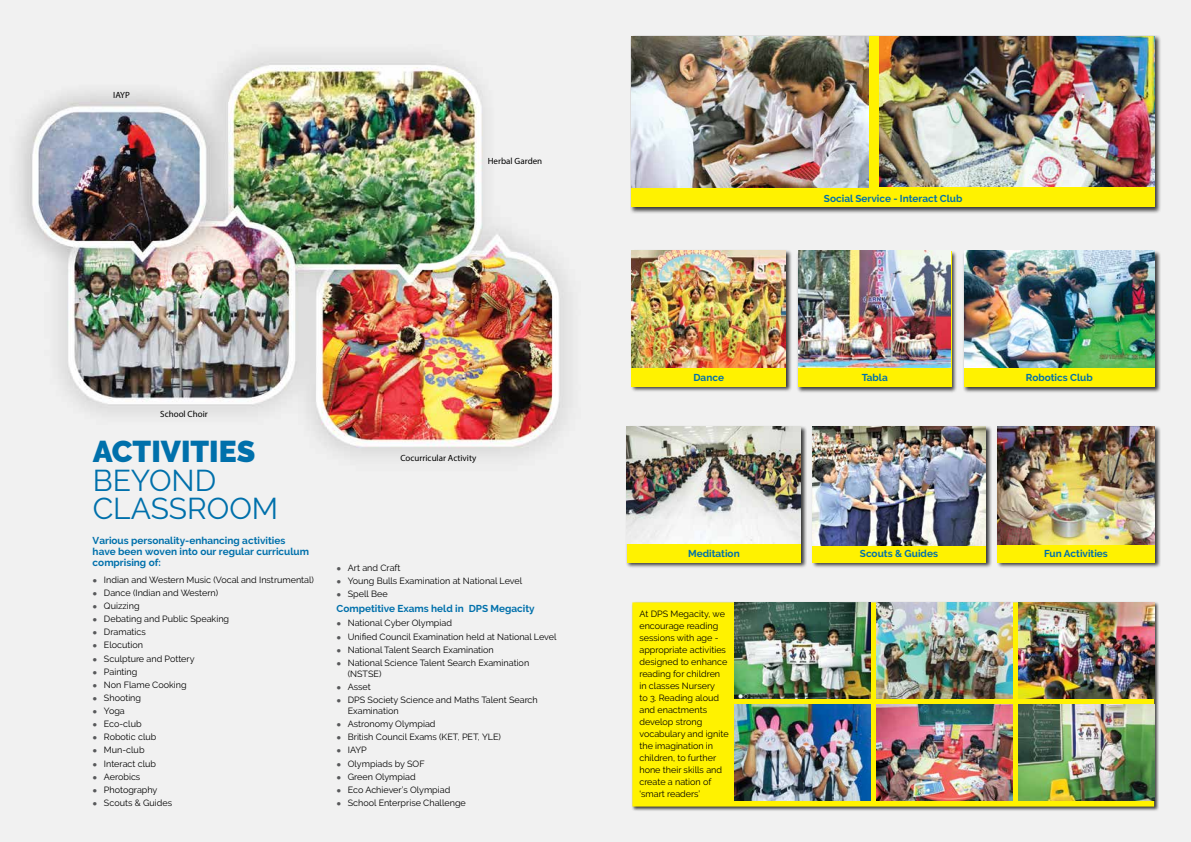
<style>
.page{position:relative;width:1191px;height:842px;background:#fff}
.page>*{position:absolute;margin:0;border:0;box-sizing:border-box;transform-origin:0 0}
.t1{font:30px/28.5px "Raleway";color:#0070ab}
.t2{font:900 30px "Raleway";color:#0070ab}
.t3{font:700 10px/11px "Raleway";color:#0070ab}
.t4{font:9px/12px "Raleway";color:#000}
.t5{font:9px "Myriad Pro";color:#000}
.s1{font-family:"Times New Roman";font-style:italic;font-size:8px;color:#58595b}
</style>
<div class="page">
<img style="left:0;top:0;width:1191px;height:842px">
<div style="left:962px;top:250px;width:198px;height:143px;background:#000;opacity:.75"></div>
<div style="left:964px;top:251px;width:190px;height:136px;background:#fff200"></div>
<img style="left:964px;top:251px;width:191px;height:116px">
<div style="left:630px;top:35px;width:531px;height:179px;background:#000;opacity:.75"></div>
<div style="left:631px;top:36px;width:524px;height:171px;background:#fff200"></div>
<img style="left:631px;top:36px;width:237px;height:151px">
<img style="left:879px;top:36px;width:276px;height:151px">
<div style="left:631px;top:601px;width:528px;height:210px;background:#000;opacity:.75"></div>
<svg style="left:632px;top:602px;width:522px;height:204px;background:#f1e60e"></svg>
<img style="left:734px;top:602px;width:136px;height:97px">
<img style="left:876px;top:602px;width:136px;height:97px">
<img style="left:1018px;top:602px;width:136px;height:97px">
<img style="left:734px;top:704px;width:136px;height:97px">
<img style="left:876px;top:704px;width:136px;height:97px">
<img style="left:1018px;top:704px;width:136px;height:97px">
<div style="left:796px;top:250px;width:161px;height:143px;background:#000;opacity:.75"></div>
<div style="left:797px;top:251px;width:154px;height:136px;background:#fff200"></div>
<div style="left:630px;top:249px;width:162px;height:144px;background:#000;opacity:.75"></div>
<div style="left:631px;top:251px;width:155px;height:135px;background:#fff200"></div>
<img style="left:631px;top:251px;width:155px;height:117px">
<img style="left:798px;top:251px;width:152px;height:117px">
<div style="left:625px;top:425px;width:182px;height:144px;background:#000;opacity:.75"></div>
<div style="left:627px;top:427px;width:174px;height:135px;background:#fff200"></div>
<div style="left:811px;top:425px;width:181px;height:144px;background:#000;opacity:.75"></div>
<div style="left:812px;top:427px;width:174px;height:135px;background:#fff200"></div>
<div style="left:996px;top:425px;width:165px;height:144px;background:#000;opacity:.75"></div>
<div style="left:997px;top:427px;width:158px;height:135px;background:#fff200"></div>
<img style="left:627px;top:427px;width:174px;height:116px">
<img style="left:812px;top:427px;width:173px;height:118px">
<img style="left:997px;top:427px;width:157px;height:118px">
<p class="t5" style="left:113px;top:90px;width:18px">IAYP</p>
<p class="t5" style="left:488px;top:155px;width:56px">Herbal Garden</p>
<p class="t5" style="left:160px;top:408px;width:49px">School Choir</p>
<h1 class="t2" style="left:93px;top:434px;width:164px">ACTIVITIES</h1>
<h1 class="t1" style="left:93px;top:466px;width:187px">BEYOND<br>CLASSROOM</h1>
<p class="t3" style="left:93px;top:535px;width:218px">Various personality-enhancing activities have been woven into our regular curriculum comprising of:</p>
<p class="t4" style="left:93px;top:574px;width:223px"><span class="s1">●</span> Indian and Western Music (Vocal and Instrumental)</p>
<p class="t4" style="left:93px;top:587px;width:127px"><span class="s1">●</span> Dance (Indian and Western)</p>
<p class="t4" style="left:93px;top:600px;width:49px"><span class="s1">●</span> Quizzing</p>
<p class="t4" style="left:93px;top:613px;width:138px"><span class="s1">●</span> Debating and Public Speaking</p>
<p class="t4" style="left:93px;top:626px;width:55px"><span class="s1">●</span> Dramatics</p>
<p class="t4" style="left:93px;top:639px;width:52px"><span class="s1">●</span> Elocution</p>
<p class="t4" style="left:93px;top:652px;width:103px"><span class="s1">●</span> Sculpture and Pottery</p>
<p class="t4" style="left:93px;top:665px;width:46px"><span class="s1">●</span> Painting</p>
<p class="t4" style="left:93px;top:679px;width:96px"><span class="s1">●</span> Non Flame Cooking</p>
<p class="t4" style="left:93px;top:692px;width:50px"><span class="s1">●</span> Shooting</p>
<p class="t4" style="left:93px;top:705px;width:34px"><span class="s1">●</span> Yoga</p>
<p class="t4" style="left:93px;top:718px;width:50px"><span class="s1">●</span> Eco-club</p>
<p class="t4" style="left:93px;top:731px;width:65px"><span class="s1">●</span> Robotic club</p>
<p class="t4" style="left:93px;top:744px;width:53px"><span class="s1">●</span> Mun-club</p>
<p class="t4" style="left:93px;top:757px;width:65px"><span class="s1">●</span> Interact club</p>
<p class="t4" style="left:93px;top:770px;width:49px"><span class="s1">●</span> Aerobics</p>
<p class="t4" style="left:93px;top:784px;width:66px"><span class="s1">●</span> Photography</p>
<p class="t4" style="left:93px;top:797px;width:81px"><span class="s1">●</span> Scouts &amp; Guides</p>
<p class="t5" style="left:400px;top:452px;width:77px">Cocurricular Activity</p>
<p class="t4" style="left:336px;top:561px;width:66px"><span class="s1">●</span> Art and Craft</p>
<p class="t4" style="left:336px;top:574px;width:187px"><span class="s1">●</span> Young Bulls Examination at National Level</p>
<p class="t4" style="left:336px;top:588px;width:53px"><span class="s1">●</span> Spell Bee</p>
<p class="t3" style="left:336px;top:603px;width:200px">Competitive Exams held in DPS Megacity</p>
<p class="t4" style="left:336px;top:617px;width:117px"><span class="s1">●</span> National Cyber Olympiad</p>
<p class="t4" style="left:336px;top:630px;width:221px"><span class="s1">●</span> Unified Council Examination held at National Level</p>
<p class="t4" style="left:336px;top:643px;width:159px"><span class="s1">●</span> National Talent Search Examination</p>
<p class="t4" style="left:348px;top:657px;width:183px;line-height:11px;text-indent:-11px"><span class="s1">●</span> National Science Talent Search Examination (NSTSE)</p>
<p class="t4" style="left:336px;top:681px;width:36px"><span class="s1">●</span> Asset</p>
<p class="t4" style="left:348px;top:694px;width:191px;line-height:11px;text-indent:-11px"><span class="s1">●</span> DPS Society Science and Maths Talent Search<br>Examination</p>
<p class="t4" style="left:336px;top:718px;width:101px"><span class="s1">●</span> Astronomy Olympiad</p>
<p class="t4" style="left:336px;top:731px;width:166px"><span class="s1">●</span> British Council Exams (KET, PET, YLE)</p>
<p class="t4" style="left:336px;top:744px;width:32px"><span class="s1">●</span> IAYP</p>
<p class="t4" style="left:336px;top:757px;width:90px"><span class="s1">●</span> Olympiads by SOF</p>
<p class="t4" style="left:336px;top:770px;width:81px"><span class="s1">●</span> Green Olympiad</p>
<p class="t4" style="left:336px;top:784px;width:115px"><span class="s1">●</span> Eco Achiever’s Olympiad</p>
<p class="t4" style="left:336px;top:797px;width:131px"><span class="s1">●</span> School Enterprise Challenge</p>
<p class="t3" style="left:824px;top:193px;width:140px">Social Service - Interact Club</p>
<p class="t3" style="left:693px;top:372px;width:32px">Dance</p>
<p class="t3" style="left:861px;top:372px;width:28px">Tabla</p>
<p class="t3" style="left:1026px;top:372px;width:68px">Robotics Club</p>
<p class="t3" style="left:688px;top:548px;width:53px">Meditation</p>
<p class="t3" style="left:860px;top:548px;width:80px">Scouts &amp; Guides</p>
<p class="t3" style="left:1044px;top:548px;width:65px">Fun Activities</p>
<p class="t4" style="left:639px;top:608px;width:91px">At DPS Megacity, we encourage reading sessions with age - appropriate activities designed to enhance reading for children in classes Nursery<br>to 3. Reading aloud and enactments develop strong vocabulary and ignite the imagination in children, to further hone their skills and create a nation of ‘smart readers’</p>
</div>
